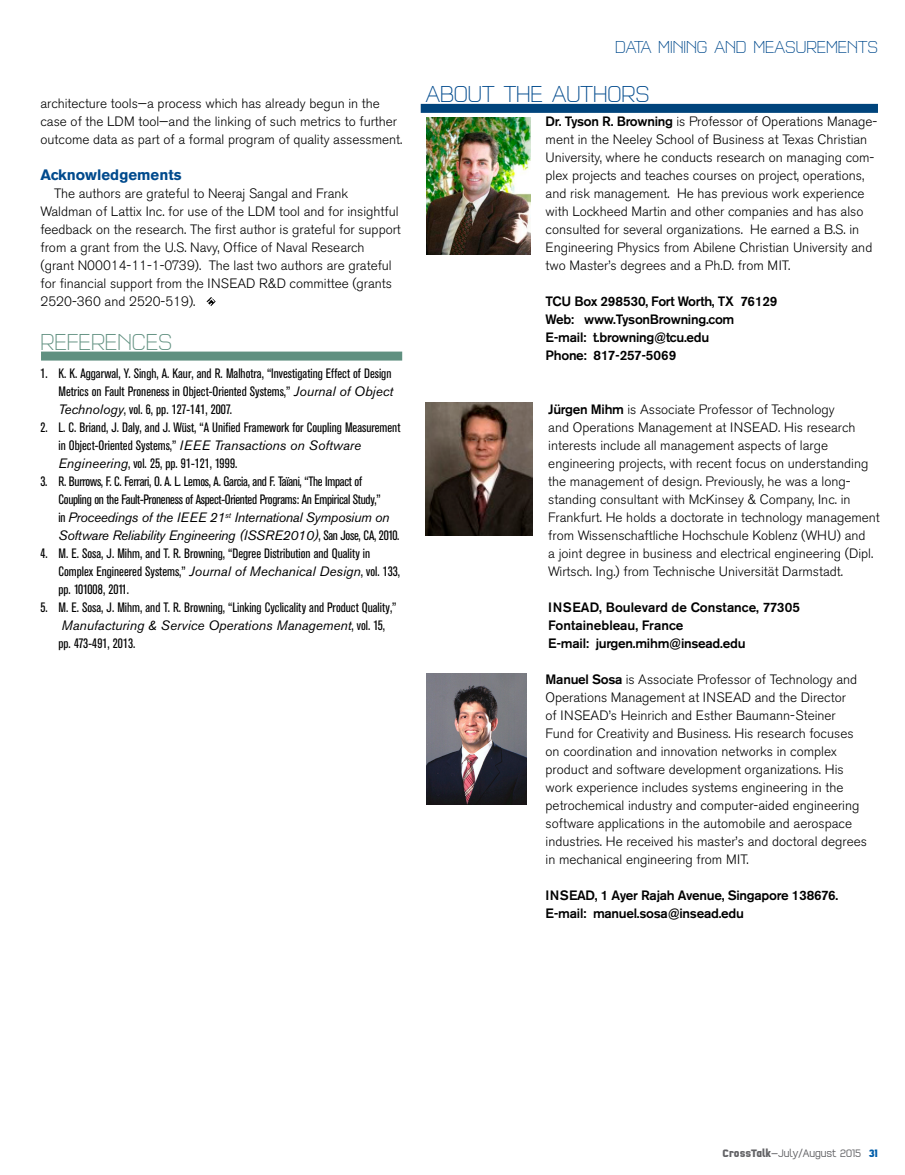
<style>
.page{position:relative;width:905px;height:1175px;background:#fff}
.page>*{position:absolute;margin:0;border:0;box-sizing:border-box;transform-origin:0 0}
.t1{font:200 24px "Q Type Comp";color:#004a8d}
.t2{font:200 24px "Q Type Comp";color:#609080}
.t3{font:200 18px "Q Type Comp";color:#004a8d}
.t4{font:700 15px "Akzidenz Grotesk BE";color:#004a8d}
.t5{font:300 13.5px/18px "Akzidenz Grotesk BE";color:#000}
.t6{font:condensed 13.5px/18px "Akzidenz Grotesk BE";color:#000}
.t7{font:condensed 13.5px/18px "Akzidenz Grotesk BE";letter-spacing:-.02em;color:#000}
.t8{font:500 13.5px/18px "Akzidenz Grotesk BE";letter-spacing:-.02em;color:#000}
.t9{font:500 13.5px/18px "Akzidenz Grotesk BE";color:#000}
.t10{font:300 11.25px "Q Type Comp";color:#636366}
.s1{font-style:italic;font-stretch:normal}
.s2{font-weight:500}
.s3{font-weight:700}
.s4{font-family:"Akzidenz Grotesk BE";font-weight:400}
.s5{font-weight:700;color:#005da9}
</style>
<div class="page">
<svg style="left:206px;top:297px;width:10px;height:9px"></svg>
<div style="left:420px;top:104px;width:458px;height:9px;background:#00447c"></div>
<svg style="left:530px;top:117px;width:1px;height:137px"></svg>
<img style="left:426px;top:117px;width:104px;height:137px">
<svg style="left:426px;top:535px;width:107px;height:1px"></svg>
<img style="left:426px;top:403px;width:107px;height:132px">
<img style="left:426px;top:673px;width:100px;height:131px">
<div style="left:41px;top:351px;width:361px;height:9px;background:#609080"></div>
<p class="t5" style="left:40px;top:95px;width:363px">architecture tools—a process which has already begun in the case of the LDM tool—and the linking of such metrics to further outcome data as part of a formal program of quality assessment.</p>
<p class="t4" style="left:40px;top:166px;width:142px">Acknowledgements</p>
<p class="t5" style="left:40px;top:185px;width:362px;text-indent:14px">The authors are grateful to Neeraj Sangal and Frank Waldman of Lattix Inc. for use of the LDM tool and for insightful feedback on the research. The first author is grateful for support from a grant from the U.S. Navy, Office of Naval Research (grant N00014-11-1-0739). The last two authors are grateful for financial support from the INSEAD R&amp;D committee (grants 2520-360 and 2520-519).</p>
<h1 class="t2" style="left:41px;top:328px;width:133px">REFERENCES</h1>
<p class="t6" style="left:58px;top:365px;width:336px;text-indent:-18px">1. K. K. Aggarwal, Y. Singh, A. Kaur, and R. Malhotra, “Investigating Effect of Design<br>Metrics on Fault Proneness in Object-Oriented Systems,” <span class="s1">Journal of Object<br>Technology</span>, vol. 6, pp. 127-141, 2007.</p>
<p class="t6" style="left:58px;top:419px;width:343px;text-indent:-18px">2. L. C. Briand, J. Daly, and J. Wüst, “A Unified Framework for Coupling Measurement in Object-Oriented Systems,” <span class="s1">IEEE Transactions on Software<br>Engineering</span>, vol. 25, pp. 91-121, 1999.</p>
<p class="t7" style="left:58px;top:473px;width:342px;text-indent:-18px">3. R. Burrows, F. C. Ferrari, O. A. L. Lemos, A. Garcia, and F. Taïani, “The Impact of<br>Coupling on the Fault-Proneness of Aspect-Oriented Programs: An Empirical Study,”<br>in <span class="s1">Proceedings of the IEEE 21</span><sup>st</sup> <span class="s1">International Symposium on Software Reliability Engineering (ISSRE2010)</span>, San Jose, CA, 2010.</p>
<p class="t6" style="left:58px;top:545px;width:343px;text-indent:-18px">4. M. E. Sosa, J. Mihm, and T. R. Browning, “Degree Distribution and Quality in<br>Complex Engineered Systems,” <span class="s1">Journal of Mechanical Design</span>, vol. 133, pp. 101008, 2011.</p>
<p class="t6" style="left:58px;top:599px;width:339px;text-indent:-18px">5. M. E. Sosa, J. Mihm, and T. R. Browning, “Linking Cyclicality and Product Quality,”<br><span class="s1">Manufacturing &amp; Service Operations Management</span>, vol. 15, pp. 473-491, 2013.</p>
<h2 class="t3" style="left:615px;top:36px;width:264px">DATA MINING AND MEASUREMENTS</h2>
<h1 class="t1" style="left:426px;top:79px;width:225px">ABOUT THE AUTHORS</h1>
<p class="t5" style="left:545px;top:113px;width:333px"><span class="s2">Dr. Tyson R. Browning</span> is Professor of Operations Manage&shy;ment in the Neeley School of Business at Texas Christian University, where he conducts research on managing com&shy;plex projects and teaches courses on project, operations, and risk management. He has previous work experience with Lockheed Martin and other companies and has also consulted for several organizations. He earned a B.S. in Engineering Physics from Abilene Christian University and two Master’s degrees and a Ph.D. from MIT.</p>
<p class="t8" style="left:545px;top:292px;width:233px">TCU Box 298530, Fort Worth, TX 76129<br>Web: www.TysonBrowning.com<br>E-mail: t.browning@tcu.edu<br>Phone: 817-257-5069</p>
<p class="t5" style="left:548px;top:401px;width:333px"><span class="s2">Jürgen Mihm</span> is Associate Professor of Technology<br>and Operations Management at INSEAD. His research interests include all management aspects of large engineering projects, with recent focus on understanding the management of design. Previously, he was a long&shy;standing consultant with McKinsey &amp; Company, Inc. in Frankfurt. He holds a doctorate in technology management from Wissenschaftliche Hochschule Koblenz (WHU) and<br>a joint degree in business and electrical engineering (Dipl.<br>Wirtsch. Ing.) from Technische Universität Darmstadt.</p>
<p class="t9" style="left:548px;top:598px;width:253px">INSEAD, Boulevard de Constance, 77305<br>Fontainebleau, France<br>E-mail: jurgen.mihm@insead.edu</p>
<p class="t5" style="left:545px;top:671px;width:323px"><span class="s2">Manuel Sosa</span> is Associate Professor of Technology and Operations Management at INSEAD and the Director<br>of INSEAD’s Heinrich and Esther Baumann-Steiner Fund for Creativity and Business. His research focuses on coordination and innovation networks in complex product and software development organizations. His work experience includes systems engineering in the petrochemical industry and computer-aided engineering software applications in the automobile and aerospace industries. He received his master’s and doctoral degrees in mechanical engineering from MIT.</p>
<p class="t8" style="left:545px;top:886px;width:294px">INSEAD, 1 Ayer Rajah Avenue, Singapore 138676.<br>E-mail: manuel.sosa@insead.edu</p>
<p class="t10" style="left:722px;top:1146px;width:157px"><span class="s3">CrossTalk</span><span class="s4">—</span>July/August 2015 <span class="s5">31</span></p>
</div>
